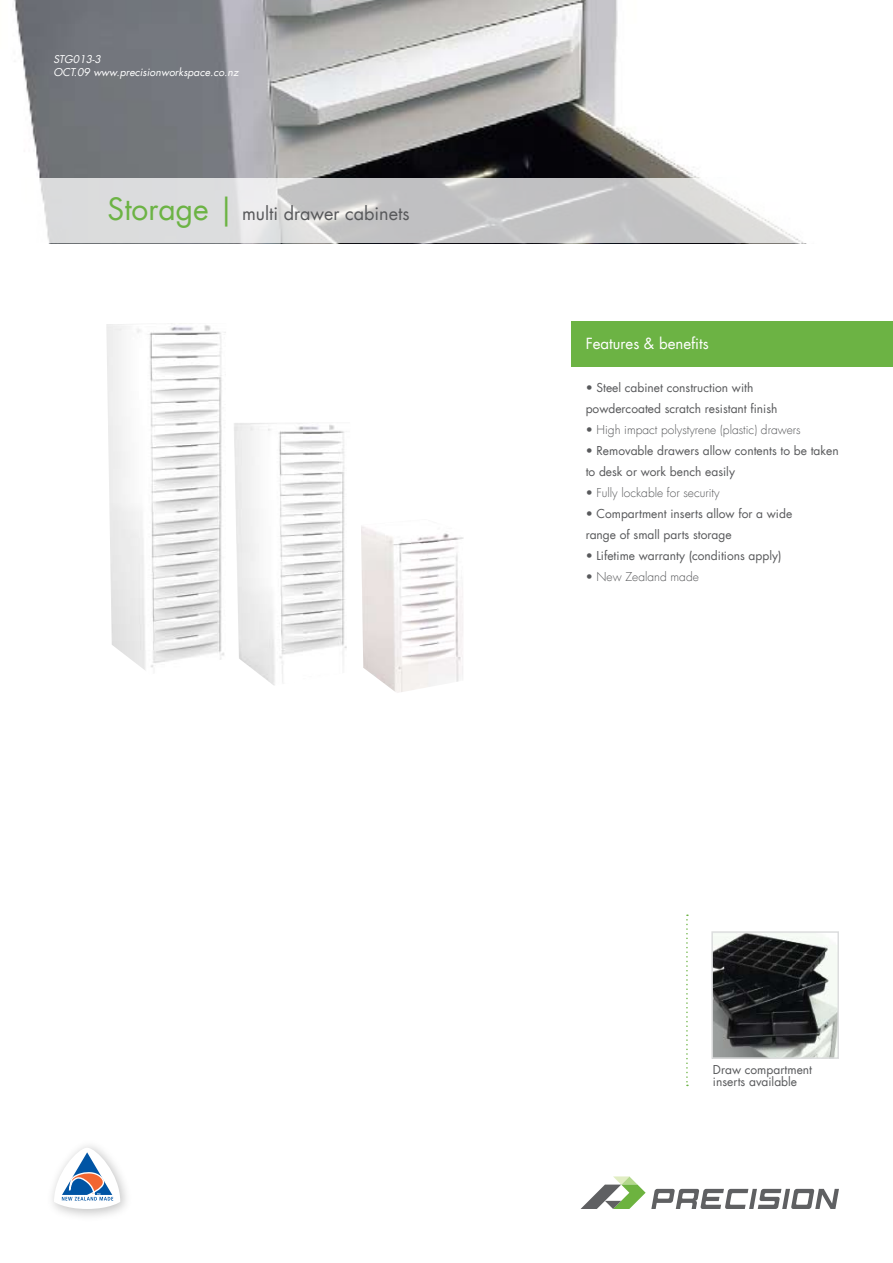
<style>
.page{position:relative;width:893px;height:1263px;background:#fff}
.page>*{position:absolute;margin:0;border:0;box-sizing:border-box;transform-origin:0 0}
.t1{font:18px "Futura LT";color:#58595b}
.t2{font:15px "Futura LT";color:#fff}
.t3{font:12px/21px "Futura LT";color:#58595b}
.t4{font:300 12px "Futura LT";color:#58595b}
.t5{font:italic 10.5px/13.5px "Futura LT";color:#fff}
.s1{font-size:30px;color:#6cb344}
.s2{font-weight:400}
</style>
<div class="page">
<img style="left:14px;top:0;width:686px;height:178px">
<img style="left:714px;top:934px;width:122px;height:122px">
<div style="left:711px;top:931px;width:128px;height:128px;border:2px solid #dcddde"></div>
<svg style="left:580px;top:1176px;width:259px;height:33px"></svg>
<div style="left:45px;top:1139px;width:89px;height:84px;background:#000;opacity:.25"></div>
<svg style="left:54px;top:1148px;width:66px;height:61px"></svg>
<svg style="left:39px;top:178px;width:764px;height:65px;background:#d3d3d4"></svg>
<div style="left:572px;top:321px;width:321px;height:45px;background:#6cb344"></div>
<svg style="left:686px;top:914px;width:2px;height:172px"></svg>
<img style="left:106px;top:323px;width:120px;height:347px">
<img style="left:361px;top:526px;width:102px;height:167px">
<img style="left:234px;top:423px;width:113px;height:262px">
<p class="t5" style="left:53px;top:52px;width:187px">STG013-3<br>OCT.09 www.precisionworkspace.co.nz</p>
<h1 class="t1" style="left:108px;top:202px;width:303px"><span class="s1">Storage |</span> multi drawer cabinets</h1>
<p class="t2" style="left:586px;top:334px;width:125px">Features &amp; benefits</p>
<p class="t3" style="left:586px;top:377px;width:193px">• Steel cabinet construction with powdercoated scratch resistant finish</p>
<p class="t4" style="left:586px;top:422px;width:217px"><span class="s2">•</span> High impact polystyrene (plastic) drawers</p>
<p class="t3" style="left:586px;top:440px;width:254px">• Removable drawers allow contents to be taken to desk or work bench easily</p>
<p class="t4" style="left:586px;top:485px;width:135px"><span class="s2">•</span> Fully lockable for security</p>
<p class="t3" style="left:586px;top:503px;width:208px">• Compartment inserts allow for a wide range of small parts storage</p>
<p class="t3" style="left:586px;top:545px;width:197px">• Lifetime warranty (conditions apply)</p>
<p class="t4" style="left:586px;top:569px;width:115px"><span class="s2">•</span> New Zealand made</p>
<p class="t3" style="left:713px;top:1064px;width:101px;line-height:12px">Draw compartment inserts available</p>
</div>
